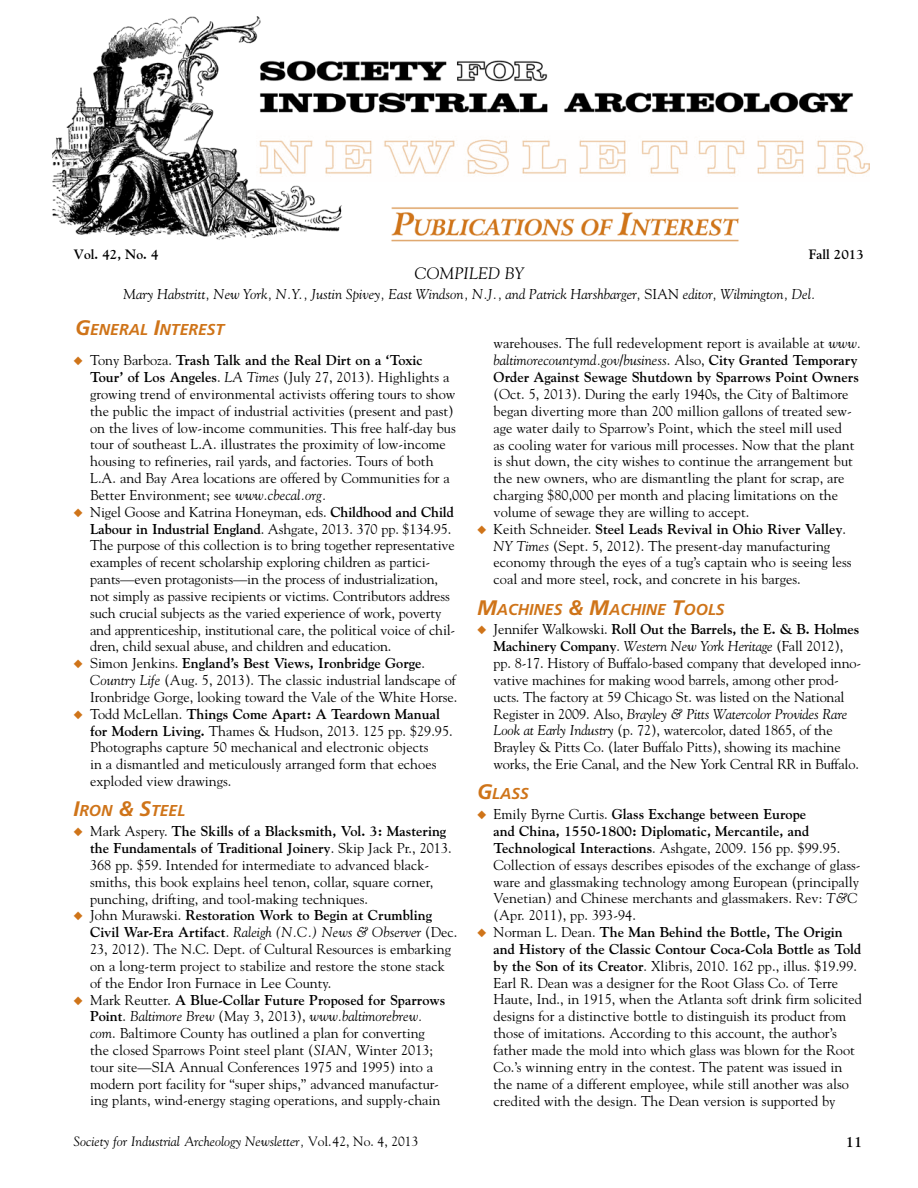
<style>
.page{position:relative;width:918px;height:1188px;background:#fff}
.page>*{position:absolute;margin:0;border:0;box-sizing:border-box;transform-origin:0 0}
.t1{font:italic 16.5px "Goudy Std";color:#000}
.t2{font:italic 700 15.75px "Frutiger LT Std";color:#cf7419}
.t3{font:700 15px "Goudy Std";color:#000}
.t4{font:14.25px/16.8px "Goudy Std";color:#000}
.t5{font:700 14.25px/16.8px "Goudy Std";color:#000}
.t6{font:italic 14.25px "Goudy Std";color:#000}
.t7{font:italic 13.5px "Goudy Std";color:#000}
.t8{font:700 13.5px "Goudy Std";color:#000}
.s1{font-style:normal}
.s2{font-size:21px}
.s3{color:#cf7419}
.s4{font-weight:700}
.s5{font-style:italic}
.s6{font-weight:400}
.s7{font-weight:400;font-style:italic}
</style>
<div class="page">
<img style="left:52px;top:16px;width:801px;height:224px">
<img style="left:256px;top:130px;width:614px;height:51px">
<img style="left:386px;top:201px;width:358px;height:41px">
<p class="t8" style="left:74px;top:246px;width:87px">Vol. 42, No. 4</p>
<p class="t8" style="left:809px;top:246px;width:57px">Fall 2013</p>
<p class="t1" style="left:415px;top:264px;width:24px">Compiled</p>
<p class="t1" style="left:505px;top:264px;width:11px">by</p>
<p class="t6" style="left:123px;top:285px;width:694px">Mary Habstritt, New York, N.Y., Justin Spivey, East Windson, N.J., and Patrick Harshbarger, <span class="s1">SIAN</span> editor, Wilmington, Del.</p>
<p class="t2" style="left:75px;top:321px;width:151px"><span class="s2">G</span>ENERAL <span class="s2">I</span>NTEREST</p>
<p class="t4" style="left:90px;top:352px;width:367px;text-indent:-17px"><span class="s3">◆</span> Tony Barboza. <span class="s4">Trash Talk and the Real Dirt on a ‘Toxic Tour’ of Los Angeles</span>. <span class="s5">LA Times</span> (July 27, 2013). Highlights a growing trend of environmental activists offering tours to show the public the impact of industrial activities (present and past) on the lives of low-income communities. This free half-day bus tour of southeast L.A. illustrates the proximity of low-income housing to refineries, rail yards, and factories. Tours of both L.A. and Bay Area locations are offered by Communities for a Better Environment; see <span class="s5">www.cbecal.org.</span></p>
<p class="t4" style="left:90px;top:503px;width:367px;text-indent:-17px"><span class="s3">◆</span> Nigel Goose and Katrina Honeyman, eds. <span class="s4">Childhood and Child Labour in Industrial England</span>. Ashgate, 2013. 370 pp. $134.95.<br>The purpose of this collection is to bring together representative examples of recent scholarship exploring children as partici&shy;pants—even protagonists—in the process of industrialization, not simply as passive recipients or victims. Contributors address such crucial subjects as the varied experience of work, poverty and apprenticeship, institutional care, the political voice of chil&shy;dren, child sexual abuse, and children and education.</p>
<p class="t4" style="left:90px;top:655px;width:369px;text-indent:-17px"><span class="s3">◆</span> Simon Jenkins. <span class="s4">England’s Best Views, Ironbridge Gorge</span>.<br><span class="s5">Country Life</span> (Aug. 5, 2013). The classic industrial landscape of<br>Ironbridge Gorge, looking toward the Vale of the White Horse.</p>
<p class="t4" style="left:90px;top:705px;width:364px;text-indent:-17px"><span class="s3">◆</span> Todd McLellan. <span class="s4">Things Come Apart: A Teardown Manual for Modern Living.</span> Thames &amp; Hudson, 2013. 125 pp. $29.95.<br>Photographs capture 50 mechanical and electronic objects<br>in a dismantled and meticulously arranged form that echoes exploded view drawings.</p>
<p class="t2" style="left:74px;top:802px;width:113px"><span class="s2">I</span>RON <span class="s2">&amp; S</span>TEEL</p>
<p class="t4" style="left:90px;top:823px;width:363px;text-indent:-17px"><span class="s3">◆</span> Mark Aspery. <span class="s4">The Skills of a Blacksmith, Vol. 3: Mastering the Fundamentals of Traditional Joinery</span>. Skip Jack Pr., 2013.<br>368 pp. $59. Intended for intermediate to advanced black&shy;smiths, this book explains heel tenon, collar, square corner, punching, drifting, and tool-making techniques.</p>
<p class="t4" style="left:90px;top:907px;width:369px;text-indent:-17px"><span class="s3">◆</span> John Murawski. <span class="s4">Restoration Work to Begin at Crumbling Civil War-Era Artifact</span>. <span class="s5">Raleigh (N.C.) News &amp; Observer</span> (Dec.<br>23, 2012). The N.C. Dept. of Cultural Resources is embarking on a long-term project to stabilize and restore the stone stack of the Endor Iron Furnace in Lee County.</p>
<p class="t4" style="left:90px;top:991px;width:357px;text-indent:-17px"><span class="s3">◆</span> Mark Reutter. <span class="s4">A Blue-Collar Future Proposed for Sparrows Point</span>. <span class="s5">Baltimore Brew</span> (May 3, 2013), <span class="s5">www.baltimorebrew. com</span>. Baltimore County has outlined a plan for converting the closed Sparrows Point steel plant (<span class="s5">SIAN,</span> Winter 2013; tour site—SIA Annual Conferences 1975 and 1995) into a modern port facility for “super ships,” advanced manufactur&shy;ing plants, wind-energy staging operations, and supply-chain</p>
<p class="t5" style="left:494px;top:335px;width:369px"><span class="s6">warehouses. The full redevelopment report is available at</span> <span class="s7">www. baltimorecountymd.gov/business</span><span class="s6">. Also,</span> City Granted Temporary<br>Order Against Sewage Shutdown by Sparrows Point Owners</p>
<p class="t4" style="left:494px;top:386px;width:362px">(Oct. 5, 2013). During the early 1940s, the City of Baltimore began diverting more than 200 million gallons of treated sew&shy;age water daily to Sparrow’s Point, which the steel mill used as cooling water for various mill processes. Now that the plant is shut down, the city wishes to continue the arrangement but the new owners, who are dismantling the plant for scrap, are charging $80,000 per month and placing limitations on the volume of sewage they are willing to accept.</p>
<p class="t4" style="left:494px;top:520px;width:360px;text-indent:-17px"><span class="s3">◆</span> Keith Schneider. <span class="s4">Steel Leads Revival in Ohio River Valley</span>.<br><span class="s5">NY Times</span> (Sept. 5, 2012). The present-day manufacturing economy through the eyes of a tug’s captain who is seeing less coal and more steel, rock, and concrete in his barges.</p>
<p class="t2" style="left:477px;top:600px;width:249px"><span class="s2">M</span>ACHINES <span class="s2">&amp; M</span>ACHINE <span class="s2">T</span>OOLS</p>
<p class="t4" style="left:494px;top:621px;width:369px;text-indent:-17px"><span class="s3">◆</span> Jennifer Walkowski. <span class="s4">Roll Out the Barrels, the E. &amp; B. Holmes Machinery Company</span>. <span class="s5">Western New York Heritage</span> (Fall 2012), pp. 8-17. History of Buffalo-based company that developed inno&shy;vative machines for making wood barrels, among other prod&shy;ucts. The factory at 59 Chicago St. was listed on the National Register in 2009. Also, <span class="s5">Brayley &amp; Pitts Watercolor Provides Rare Look at Early Industry</span> (p. 72), watercolor, dated 1865, of the Brayley &amp; Pitts Co. (later Buffalo Pitts), showing its machine works, the Erie Canal, and the New York Central RR in Buffalo.</p>
<p class="t2" style="left:477px;top:785px;width:45px"><span class="s2">G</span>LASS</p>
<p class="t4" style="left:494px;top:806px;width:368px;text-indent:-17px"><span class="s3">◆</span> Emily Byrne Curtis. <span class="s4">Glass Exchange between Europe<br>and China, 1550-1800: Diplomatic, Mercantile, and Technological Interactions</span>. Ashgate, 2009. 156 pp. $99.95.<br>Collection of essays describes episodes of the exchange of glass&shy;ware and glassmaking technology among European (principally Venetian) and Chinese merchants and glassmakers. Rev: <span class="s5">T&amp;C </span>(Apr. 2011), pp. 393-94.</p>
<p class="t4" style="left:494px;top:924px;width:370px;text-indent:-17px"><span class="s3">◆</span> Norman L. Dean. <span class="s4">The Man Behind the Bottle, The Origin and History of the Classic Contour Coca-Cola Bottle as Told by the Son of its Creator</span>. Xlibris, 2010. 162 pp., illus. $19.99.<br>Earl R. Dean was a designer for the Root Glass Co. of Terre Haute, Ind., in 1915, when the Atlanta soft drink firm solicited designs for a distinctive bottle to distinguish its product from those of imitations. According to this account, the author’s father made the mold into which glass was blown for the Root Co.’s winning entry in the contest. The patent was issued in the name of a different employee, while still another was also credited with the design. The Dean version is supported by</p>
<p class="t7" style="left:74px;top:1133px;width:346px">Society for Industrial Archeology Newsletter, <span class="s1">Vol.42, No. 4, 2013</span></p>
<p class="t3" style="left:846px;top:1133px;width:18px">11</p>
</div>
